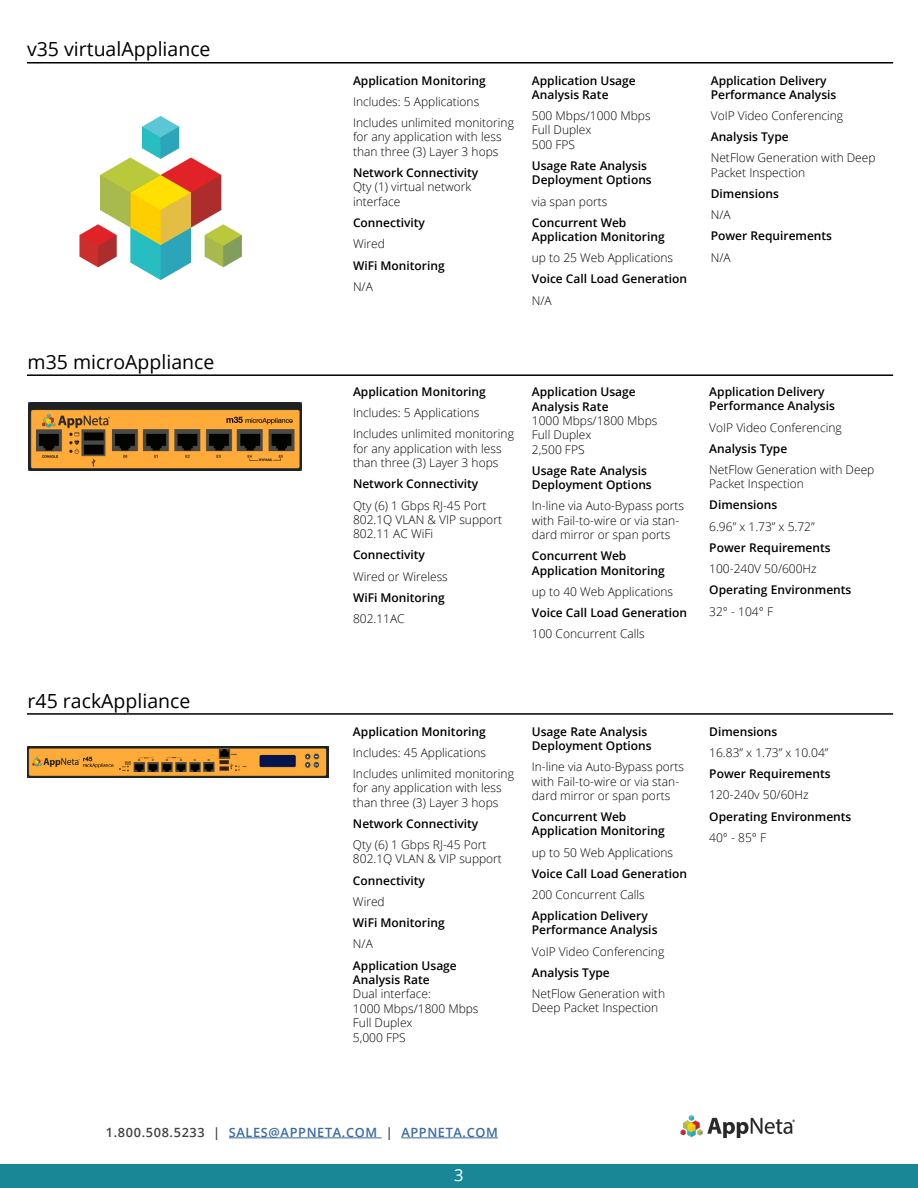
<style>
.page{position:relative;width:918px;height:1188px;background:#fff}
.page>*{position:absolute;margin:0;border:0;box-sizing:border-box;transform-origin:0 0}
.t1{font:19.5px "Open Sans";color:#000}
.t2{font:16.5px "Open Sans";color:#fff}
.t3{font:600 12.75px "Open Sans";letter-spacing:.05em;color:#3a68a5}
.t4{font:300 12px/14.4px "Open Sans";color:#000}
.t5{font:600 12px/14.4px "Open Sans";color:#000}
.s1{color:#414042}
</style>
<div class="page">
<hr style="left:229px;top:1138px;width:153px;height:1px;background:#3a68a5">
<hr style="left:401px;top:1138px;width:97px;height:1px;background:#3a68a5">
<div style="left:0;top:1164px;width:918px;height:24px;background:#1a8796"></div>
<img style="left:680px;top:1114px;width:115px;height:23px">
<img style="left:29px;top:403px;width:272px;height:67px">
<hr style="left:27px;top:62px;width:866px;height:2px;background:#000">
<hr style="left:27px;top:374px;width:866px;height:2px;background:#000">
<svg style="left:79px;top:116px;width:163px;height:164px"></svg>
<hr style="left:27px;top:713px;width:866px;height:2px;background:#000">
<img style="left:28px;top:746px;width:301px;height:31px">
<h1 class="t1" style="left:27px;top:36px;width:185px">v35 virtualAppliance</h1>
<h1 class="t1" style="left:28px;top:348px;width:188px">m35 microAppliance</h1>
<h1 class="t1" style="left:28px;top:688px;width:164px">r45 rackAppliance</h1>
<p class="t5" style="left:353px;top:73px;width:134px">Application Monitoring</p>
<p class="t4" style="left:353px;top:90px;width:163px;line-height:21.1px">Includes: 5 Applications<br>Includes unlimited monitoring</p>
<p class="t4" style="left:353px;top:129px;width:150px">for any application with less than three (3) Layer 3 hops</p>
<p class="t5" style="left:353px;top:165px;width:127px">Network Connectivity</p>
<p class="t4" style="left:353px;top:179px;width:120px">Qty (1) virtual network interface</p>
<p class="t5" style="left:353px;top:215px;width:74px">Connectivity</p>
<p class="t4" style="left:353px;top:236px;width:33px">Wired</p>
<p class="t5" style="left:353px;top:258px;width:93px">WiFi Monitoring</p>
<p class="t4" style="left:353px;top:279px;width:21px">N/A</p>
<p class="t5" style="left:532px;top:73px;width:105px">Application Usage<br>Analysis Rate</p>
<p class="t4" style="left:532px;top:108px;width:120px">500 Mbps/1000 Mbps<br>Full Duplex<br>500 FPS</p>
<p class="t5" style="left:532px;top:158px;width:121px">Usage Rate Analysis<br>Deployment Options</p>
<p class="t4" style="left:532px;top:194px;width:77px">via span ports</p>
<p class="t5" style="left:532px;top:215px;width:134px">Concurrent Web<br>Application Monitoring</p>
<p class="t4" style="left:532px;top:250px;width:143px">up to 25 Web Applications</p>
<p class="t5" style="left:532px;top:272px;width:157px">Voice Call Load Generation</p>
<p class="t4" style="left:532px;top:293px;width:21px">N/A</p>
<p class="t5" style="left:711px;top:73px;width:127px">Application Delivery<br>Performance Analysis</p>
<p class="t4" style="left:711px;top:108px;width:134px">VoIP Video Conferencing</p>
<p class="t5" style="left:711px;top:129px;width:80px">Analysis Type</p>
<p class="t4" style="left:711px;top:150px;width:166px">NetFlow Generation with Deep<br>Packet Inspection</p>
<p class="t5" style="left:711px;top:186px;width:70px">Dimensions</p>
<p class="t4" style="left:711px;top:207px;width:21px">N/A</p>
<p class="t5" style="left:711px;top:228px;width:123px">Power Requirements</p>
<p class="t4" style="left:711px;top:250px;width:21px">N/A</p>
<p class="t5" style="left:353px;top:384px;width:134px">Application Monitoring</p>
<p class="t4" style="left:353px;top:402px;width:163px;line-height:21.1px">Includes: 5 Applications<br>Includes unlimited monitoring</p>
<p class="t4" style="left:353px;top:441px;width:150px">for any application with less than three (3) Layer 3 hops</p>
<p class="t5" style="left:353px;top:477px;width:127px">Network Connectivity</p>
<p class="t4" style="left:353px;top:498px;width:151px">Qty (6) 1 Gbps RJ-45 Port<br>802.1Q VLAN &amp; VIP support<br>802.11 AC WiFi</p>
<p class="t5" style="left:353px;top:548px;width:74px">Connectivity</p>
<p class="t4" style="left:353px;top:569px;width:96px">Wired or Wireless</p>
<p class="t5" style="left:353px;top:590px;width:93px">WiFi Monitoring</p>
<p class="t4" style="left:353px;top:612px;width:53px">802.11AC</p>
<p class="t5" style="left:532px;top:384px;width:105px">Application Usage<br>Analysis Rate</p>
<p class="t4" style="left:532px;top:413px;width:127px">1000 Mbps/1800 Mbps<br>Full Duplex<br>2,500 FPS</p>
<p class="t5" style="left:532px;top:463px;width:121px">Usage Rate Analysis<br>Deployment Options</p>
<p class="t4" style="left:532px;top:499px;width:154px">In-line via Auto-Bypass ports with Fail-to-wire or via stan&shy;dard mirror or span ports</p>
<p class="t5" style="left:532px;top:549px;width:134px">Concurrent Web<br>Application Monitoring</p>
<p class="t4" style="left:532px;top:584px;width:143px">up to 40 Web Applications</p>
<p class="t5" style="left:532px;top:605px;width:157px">Voice Call Load Generation</p>
<p class="t4" style="left:532px;top:626px;width:114px">100 Concurrent Calls</p>
<p class="t5" style="left:709px;top:384px;width:127px">Application Delivery<br>Performance Analysis</p>
<p class="t4" style="left:709px;top:420px;width:134px">VoIP Video Conferencing</p>
<p class="t5" style="left:709px;top:441px;width:80px">Analysis Type</p>
<p class="t4" style="left:709px;top:462px;width:167px">NetFlow Generation with Deep<br>Packet Inspection</p>
<p class="t5" style="left:709px;top:498px;width:70px">Dimensions</p>
<p class="t4" style="left:709px;top:519px;width:107px">6.96” x 1.73” x 5.72”</p>
<p class="t5" style="left:709px;top:540px;width:123px">Power Requirements</p>
<p class="t4" style="left:709px;top:561px;width:109px">100-240V 50/600Hz</p>
<p class="t5" style="left:709px;top:582px;width:144px">Operating Environments</p>
<p class="t4" style="left:709px;top:604px;width:65px">32° - 104° F</p>
<p class="t5" style="left:353px;top:724px;width:134px">Application Monitoring</p>
<p class="t4" style="left:353px;top:742px;width:163px;line-height:21.1px">Includes: 45 Applications<br>Includes unlimited monitoring</p>
<p class="t4" style="left:353px;top:780px;width:150px">for any application with less than three (3) Layer 3 hops</p>
<p class="t5" style="left:353px;top:816px;width:127px">Network Connectivity</p>
<p class="t4" style="left:353px;top:837px;width:151px">Qty (6) 1 Gbps RJ-45 Port<br>802.1Q VLAN &amp; VIP support</p>
<p class="t5" style="left:353px;top:873px;width:74px">Connectivity</p>
<p class="t4" style="left:353px;top:894px;width:33px">Wired</p>
<p class="t5" style="left:353px;top:916px;width:93px">WiFi Monitoring</p>
<p class="t4" style="left:353px;top:937px;width:21px">N/A</p>
<p class="t5" style="left:353px;top:958px;width:105px">Application Usage<br>Analysis Rate</p>
<p class="t4" style="left:353px;top:987px;width:127px">Dual interface:<br>1000 Mbps/1800 Mbps<br>Full Duplex<br>5,000 FPS</p>
<p class="t5" style="left:532px;top:724px;width:121px">Usage Rate Analysis<br>Deployment Options</p>
<p class="t4" style="left:532px;top:759px;width:154px">In-line via Auto-Bypass ports with Fail-to-wire or via stan&shy;dard mirror or span ports</p>
<p class="t5" style="left:532px;top:809px;width:134px">Concurrent Web<br>Application Monitoring</p>
<p class="t4" style="left:532px;top:845px;width:143px">up to 50 Web Applications</p>
<p class="t5" style="left:532px;top:866px;width:157px">Voice Call Load Generation</p>
<p class="t4" style="left:532px;top:887px;width:114px">200 Concurrent Calls</p>
<p class="t5" style="left:532px;top:908px;width:127px">Application Delivery<br>Performance Analysis</p>
<p class="t4" style="left:532px;top:944px;width:134px">VoIP Video Conferencing</p>
<p class="t5" style="left:532px;top:965px;width:80px">Analysis Type</p>
<p class="t4" style="left:532px;top:986px;width:135px">NetFlow Generation with<br>Deep Packet Inspection</p>
<p class="t5" style="left:709px;top:724px;width:70px">Dimensions</p>
<p class="t4" style="left:709px;top:745px;width:121px">16.83” x 1.73” x 10.04”</p>
<p class="t5" style="left:709px;top:766px;width:123px">Power Requirements</p>
<p class="t4" style="left:709px;top:788px;width:101px">120-240v 50/60Hz</p>
<p class="t5" style="left:709px;top:809px;width:144px">Operating Environments</p>
<p class="t4" style="left:709px;top:830px;width:58px">40° - 85° F</p>
<p class="t3" style="left:106px;top:1124px;width:394px"><span class="s1">1.800.508.5233 |</span> SALES@APPNETA.COM <span class="s1">|</span> APPNETA.COM</p>
<h2 class="t2" style="left:454px;top:1164px;width:11px">3</h2>
</div>
